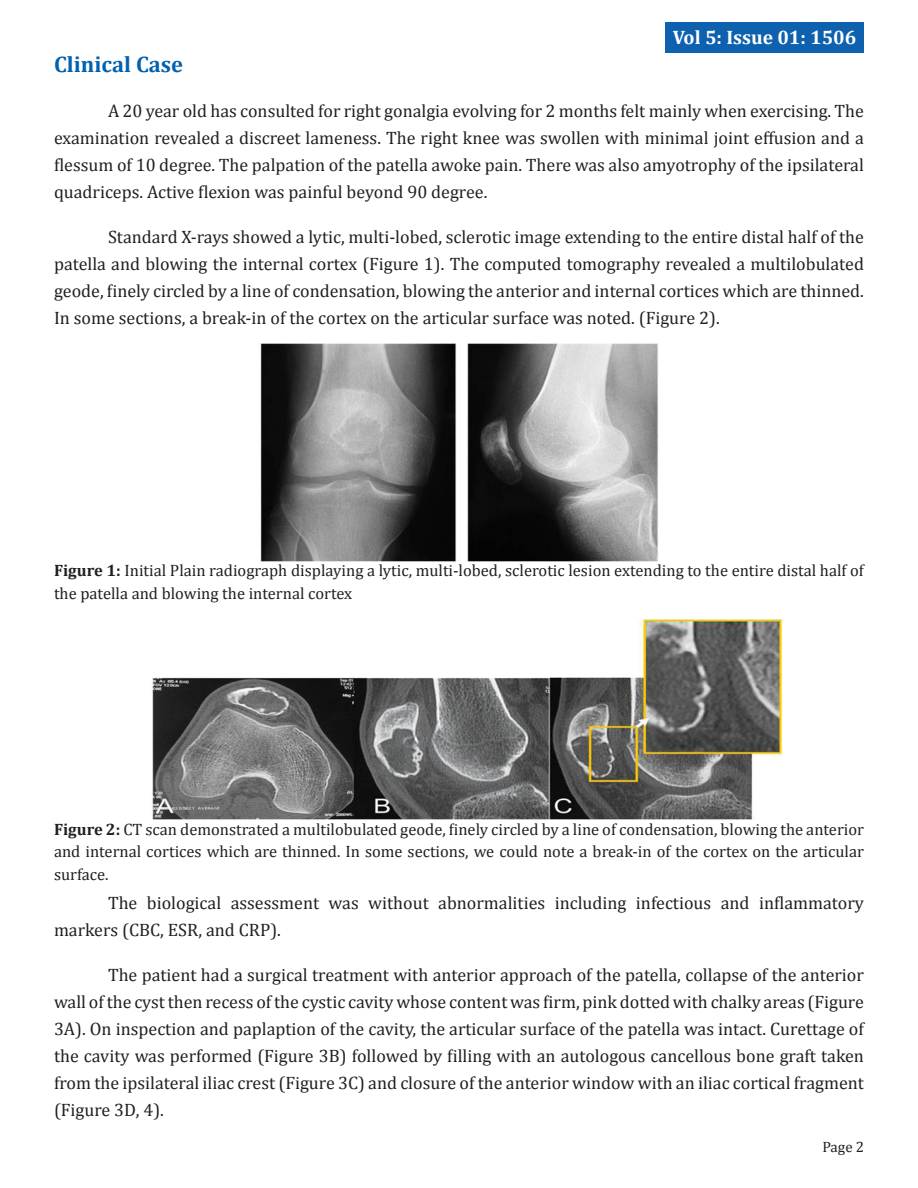
<style>
.page{position:relative;width:918px;height:1188px;background:#fff}
.page>*{position:absolute;margin:0;border:0;box-sizing:border-box;transform-origin:0 0}
.t1{font:700 22.5px "Cambria";color:#0061af}
.t2{font:700 19.5px "Cambria";color:#fff}
.t3{font:18px/27px "Cambria";color:#231f20;text-align:justify}
.t4{font:16.5px/22.5px "Cambria";color:#231f20}
.t5{font:15px "Cambria";color:#231f20}
.s1{font-weight:700}
</style>
<div class="page">
<div style="left:666px;top:22px;width:198px;height:30px;background:#0d61af"></div>
<img style="left:260px;top:344px;width:398px;height:217px">
<img style="left:152px;top:620px;width:631px;height:200px">
<p class="t2" style="left:673px;top:23px;width:185px">Vol 5: Issue 01: 1506</p>
<p class="t1" style="left:54px;top:48px;width:131px">Clinical Case</p>
<p class="t3" style="left:54px;top:97px;width:811px;text-indent:54px">A 20 year old has consulted for right gonalgia evolving for 2 months felt mainly when exercising. The examination revealed a discreet lameness. The right knee was swollen with minimal joint effusion and a flessum of 10 degree. The palpation of the patella awoke pain. There was also amyotrophy of the ipsilateral quadriceps. Active flexion was painful beyond 90 degree.</p>
<p class="t3" style="left:54px;top:223px;width:812px;text-indent:54px">Standard X-rays showed a lytic, multi-lobed, sclerotic image extending to the entire distal half of the patella and blowing the internal cortex (Figure 1). The computed tomography revealed a multilobulated geode, finely circled by a line of condensation, blowing the anterior and internal cortices which are thinned.<br>In some sections, a break-in of the cortex on the articular surface was noted. (Figure 2).</p>
<p class="t4" style="left:54px;top:560px;width:811px"><span class="s1">Figure 1:</span> Initial Plain radiograph displaying a lytic, multi-lobed, sclerotic lesion extending to the entire distal half of the patella and blowing the internal cortex</p>
<p class="t4" style="left:54px;top:818px;width:812px;text-align:justify"><span class="s1">Figure 2:</span> CT scan demonstrated a multilobulated geode, finely circled by a line of condensation, blowing the anterior and internal cortices which are thinned. In some sections, we could note a break-in of the cortex on the articular surface.</p>
<p class="t3" style="left:54px;top:889px;width:812px;text-indent:54px">The biological assessment was without abnormalities including infectious and inflammatory markers (CBC, ESR, and CRP).</p>
<p class="t3" style="left:54px;top:961px;width:812px;text-indent:54px">The patient had a surgical treatment with anterior approach of the patella, collapse of the anterior wall of the cyst then recess of the cystic cavity whose content was firm, pink dotted with chalky areas (Figure 3A). On inspection and paplaption of the cavity, the articular surface of the patella was intact. Curettage of the cavity was performed (Figure 3B) followed by filling with an autologous cancellous bone graft taken from the ipsilateral iliac crest (Figure 3C) and closure of the anterior window with an iliac cortical fragment (Figure 3D, 4).</p>
<p class="t5" style="left:822px;top:1138px;width:43px">Page 2</p>
</div>
